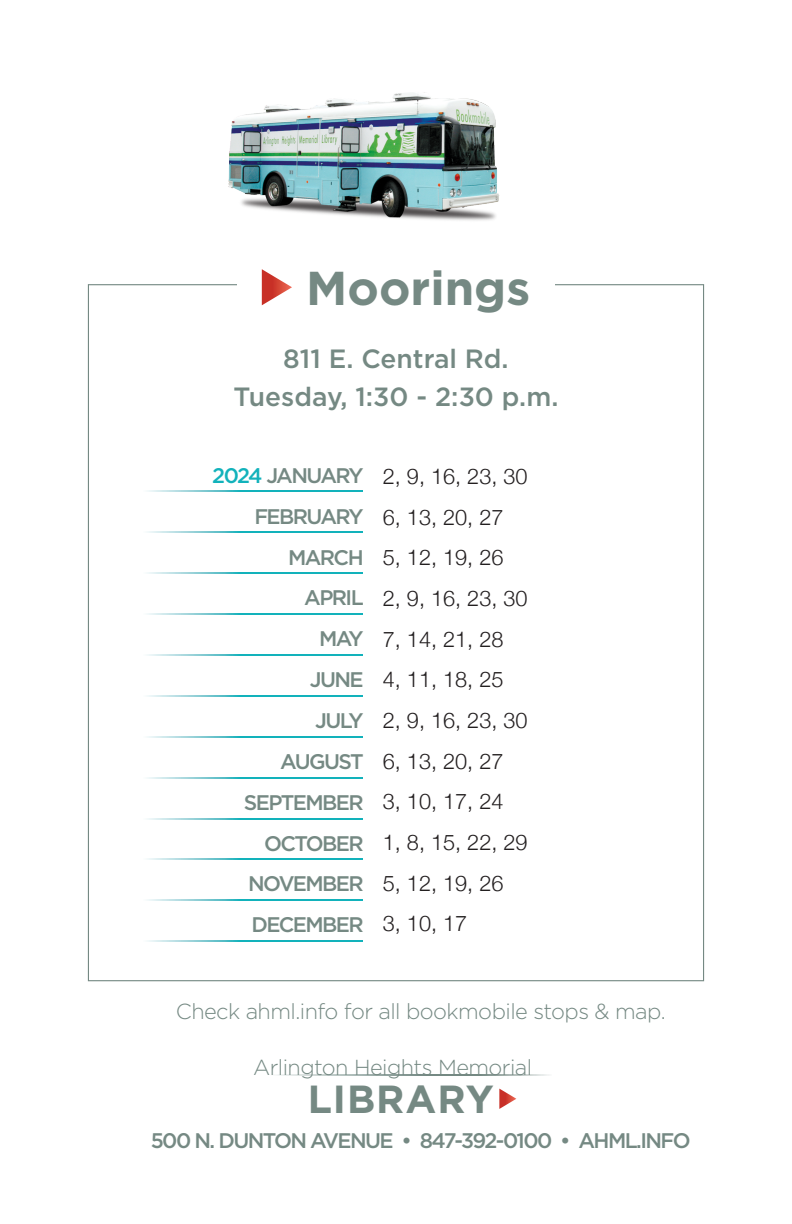
<style>
.page{position:relative;width:792px;height:1224px;background:#fff}
.page>*{position:absolute;margin:0;border:0;box-sizing:border-box;transform-origin:0 0}
.stop{font:700 47.4px "Gotham";color:#758983}
.t1{font:700 39.2px "Gotham";letter-spacing:.025em;color:#758983}
.address{font:500 26.4px "Gotham";color:#758983}
.Dates{font:300 21.8px "Helvetica Neue";color:#231f20}
.t2{font:300 21.8px "Gotham";letter-spacing:-.025em;color:#758983}
.t3{font:500 21.2px/40.8px "Gotham";letter-spacing:-.075em;color:#758983;text-align:right}
.s1{color:#12b2bb}
</style>
<div class="page">
<svg style="left:147px;top:491px;width:216px;height:1px"></svg>
<svg style="left:147px;top:532px;width:216px;height:1px"></svg>
<svg style="left:147px;top:573px;width:216px;height:1px"></svg>
<svg style="left:147px;top:613px;width:216px;height:1px"></svg>
<svg style="left:147px;top:654px;width:216px;height:1px"></svg>
<svg style="left:147px;top:695px;width:216px;height:1px"></svg>
<svg style="left:147px;top:736px;width:216px;height:1px"></svg>
<svg style="left:147px;top:777px;width:216px;height:1px"></svg>
<svg style="left:147px;top:818px;width:216px;height:1px"></svg>
<svg style="left:147px;top:859px;width:216px;height:1px"></svg>
<svg style="left:147px;top:900px;width:216px;height:1px"></svg>
<svg style="left:147px;top:941px;width:216px;height:1px"></svg>
<svg style="left:278px;top:1074px;width:271px;height:1px"></svg>
<svg style="left:499px;top:1089px;width:17px;height:20px"></svg>
<img style="left:228px;top:92px;width:272px;height:129px">
<svg style="left:262px;top:269px;width:30px;height:36px"></svg>
<p class="stop" style="left:306px;top:257px;width:225px">Moorings</p>
<p class="address" style="left:283px;top:341px;width:227px">811 E. Central Rd.</p>
<p class="address" style="left:234px;top:380px;width:326px">Tuesday, 1:30 - 2:30 p.m.</p>
<p class="t3" style="left:212px;top:455px;width:153px"><span class="s1">2024</span> JANUARY<br>FEBRUARY<br>MARCH<br>APRIL<br>MAY<br>JUNE<br>JULY<br>AUGUST<br>SEPTEMBER<br>OCTOBER<br>NOVEMBER<br>DECEMBER</p>
<p class="Dates" style="left:383px;top:459px;width:146px">2, 9, 16, 23, 30</p>
<p class="Dates" style="left:383px;top:499px;width:122px">6, 13, 20, 27</p>
<p class="Dates" style="left:383px;top:540px;width:122px">5, 12, 19, 26</p>
<p class="Dates" style="left:383px;top:581px;width:146px">2, 9, 16, 23, 30</p>
<p class="Dates" style="left:383px;top:621px;width:122px">7, 14, 21, 28</p>
<p class="Dates" style="left:383px;top:662px;width:122px">4, 11, 18, 25</p>
<p class="Dates" style="left:383px;top:703px;width:146px">2, 9, 16, 23, 30</p>
<p class="Dates" style="left:383px;top:743px;width:122px">6, 13, 20, 27</p>
<p class="Dates" style="left:383px;top:784px;width:122px">3, 10, 17, 24</p>
<p class="Dates" style="left:383px;top:825px;width:146px">1, 8, 15, 22, 29</p>
<p class="Dates" style="left:383px;top:865px;width:122px">5, 12, 19, 26</p>
<p class="Dates" style="left:383px;top:906px;width:86px">3, 10, 17</p>
<p class="t2" style="left:176px;top:997px;width:491px">Check ahml.info for all bookmobile stops &amp; map.</p>
<p class="t2" style="left:253px;top:1053px;width:281px">Arlington Heights Memorial</p>
<h2 class="t1" style="left:308px;top:1073px;width:188px">LIBRARY</h2>
<p class="t3" style="left:151px;top:1120px;width:541px">500 N. DUNTON AVENUE • 847-392-0100 • AHML.INFO</p>
</div>
